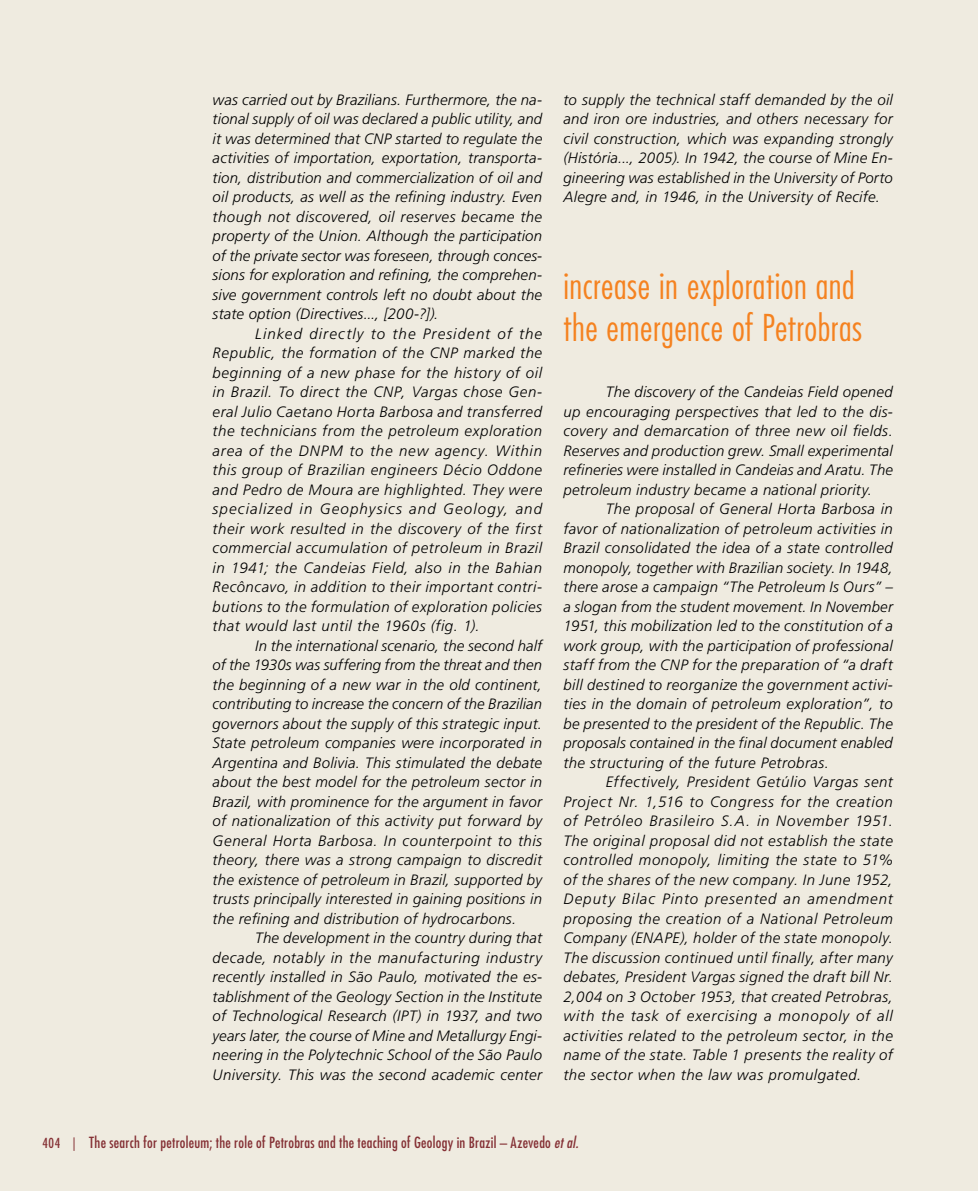
<style>
.page{position:relative;width:978px;height:1191px;background:#efebe0}
.page>*{position:absolute;margin:0;border:0;box-sizing:border-box;transform-origin:0 0}
.t1{font:300 condensed 36px/42px "Futura Std";letter-spacing:.015em;color:#f58220}
.t2{font:italic 300 15px/19.5px "Frutiger LT Std";letter-spacing:.02em;color:#000;text-align:justify}
.t3{font:condensed 15px "Futura Std";letter-spacing:.015em;color:#853135}
.t4{font:condensed 13.5px "Futura Std";color:#853135}
.s1{font-style:italic}
</style>
<div class="page">
<p class="t2" style="left:213px;top:90px;width:331px">was carried out by Brazilians. Furthermore, the na&shy;tional supply of oil was declared a public utility, and it was determined that CNP started to regulate the activities of importation, exportation, transporta&shy;tion, distribution and commercialization of oil and oil products, as well as the refining industry. Even though not discovered, oil reserves became the property of the Union. Although the participation of the private sector was foreseen, through conces&shy;sions for exploration and refining, the comprehen&shy;sive government controls left no doubt about the state option (Directives..., [200-?]).</p>
<p class="t2" style="left:213px;top:324px;width:331px;text-indent:43px">Linked directly to the President of the Republic, the formation of the CNP marked the beginning of a new phase for the history of oil in Brazil. To direct the CNP, Vargas chose Gen&shy;eral Julio Caetano Horta Barbosa and transferred the technicians from the petroleum exploration area of the DNPM to the new agency. Within this group of Brazilian engineers Décio Oddone and Pedro de Moura are highlighted. They were specialized in Geophysics and Geology, and their work resulted in the discovery of the first commercial accumulation of petroleum in Brazil in 1941; the Candeias Field, also in the Bahian Recôncavo, in addition to their important contri&shy;butions to the formulation of exploration policies that would last until the 1960s (fig. 1).</p>
<p class="t2" style="left:213px;top:636px;width:331px;text-indent:43px">In the international scenario, the second half of the 1930s was suffering from the threat and then the beginning of a new war in the old continent, contributing to increase the concern of the Brazilian governors about the supply of this strategic input.<br>State petroleum companies were incorporated in Argentina and Bolivia. This stimulated the debate about the best model for the petroleum sector in Brazil, with prominence for the argument in favor of nationalization of this activity put forward by General Horta Barbosa. In counterpoint to this theory, there was a strong campaign to discredit the existence of petroleum in Brazil, supported by trusts principally interested in gaining positions in the refining and distribution of hydrocarbons.</p>
<p class="t2" style="left:213px;top:928px;width:331px;text-indent:43px">The development in the country during that decade, notably in the manufacturing industry recently installed in São Paulo, motivated the es&shy;tablishment of the Geology Section in the Institute of Technological Research (IPT) in 1937, and two years later, the course of Mine and Metallurgy Engi&shy;neering in the Polytechnic School of the São Paulo University. This was the second academic center</p>
<p class="t2" style="left:563px;top:90px;width:331px">to supply the technical staff demanded by the oil and iron ore industries, and others necessary for civil construction, which was expanding strongly (História..., 2005). In 1942, the course of Mine En&shy;gineering was established in the University of Porto Alegre and, in 1946, in the University of Recife.</p>
<h1 class="t1" style="left:563px;top:265px;width:300px">increase in exploration and the emergence of Petrobras</h1>
<p class="t2" style="left:563px;top:382px;width:331px;text-indent:43px">The discovery of the Candeias Field opened up encouraging perspectives that led to the dis&shy;covery and demarcation of three new oil fields.<br>Reserves and production grew. Small experimental refineries were installed in Candeias and Aratu. The petroleum industry became a national priority.</p>
<p class="t2" style="left:563px;top:499px;width:331px;text-indent:43px">The proposal of General Horta Barbosa in favor of nationalization of petroleum activities in Brazil consolidated the idea of a state controlled monopoly, together with Brazilian society. In 1948, there arose a campaign “The Petroleum Is Ours” – a slogan from the student movement. In November 1951, this mobilization led to the constitution of a work group, with the participation of professional staff from the CNP for the preparation of “a draft bill destined to reorganize the government activi&shy;ties in the domain of petroleum exploration”, to be presented to the president of the Republic. The proposals contained in the final document enabled the structuring of the future Petrobras.</p>
<p class="t2" style="left:563px;top:772px;width:331px;text-indent:43px">Effectively, President Getúlio Vargas sent Project Nr. 1,516 to Congress for the creation of Petróleo Brasileiro S.A. in November 1951.<br>The original proposal did not establish the state controlled monopoly, limiting the state to 51% of the shares of the new company. In June 1952, Deputy Bilac Pinto presented an amendment proposing the creation of a National Petroleum Company (ENAPE), holder of the state monopoly.<br>The discussion continued until finally, after many debates, President Vargas signed the draft bill Nr.<br>2,004 on 3 October 1953, that created Petrobras, with the task of exercising a monopoly of all activities related to the petroleum sector, in the name of the state. Table 1 presents the reality of the sector when the law was promulgated.</p>
<p class="t4" style="left:43px;top:1135px;width:35px">404 |</p>
<p class="t3" style="left:89px;top:1133px;width:494px">The search for petroleum; the role of Petrobras and the teaching of Geology in Brazil – Azevedo <span class="s1">etal.</span></p>
</div>
